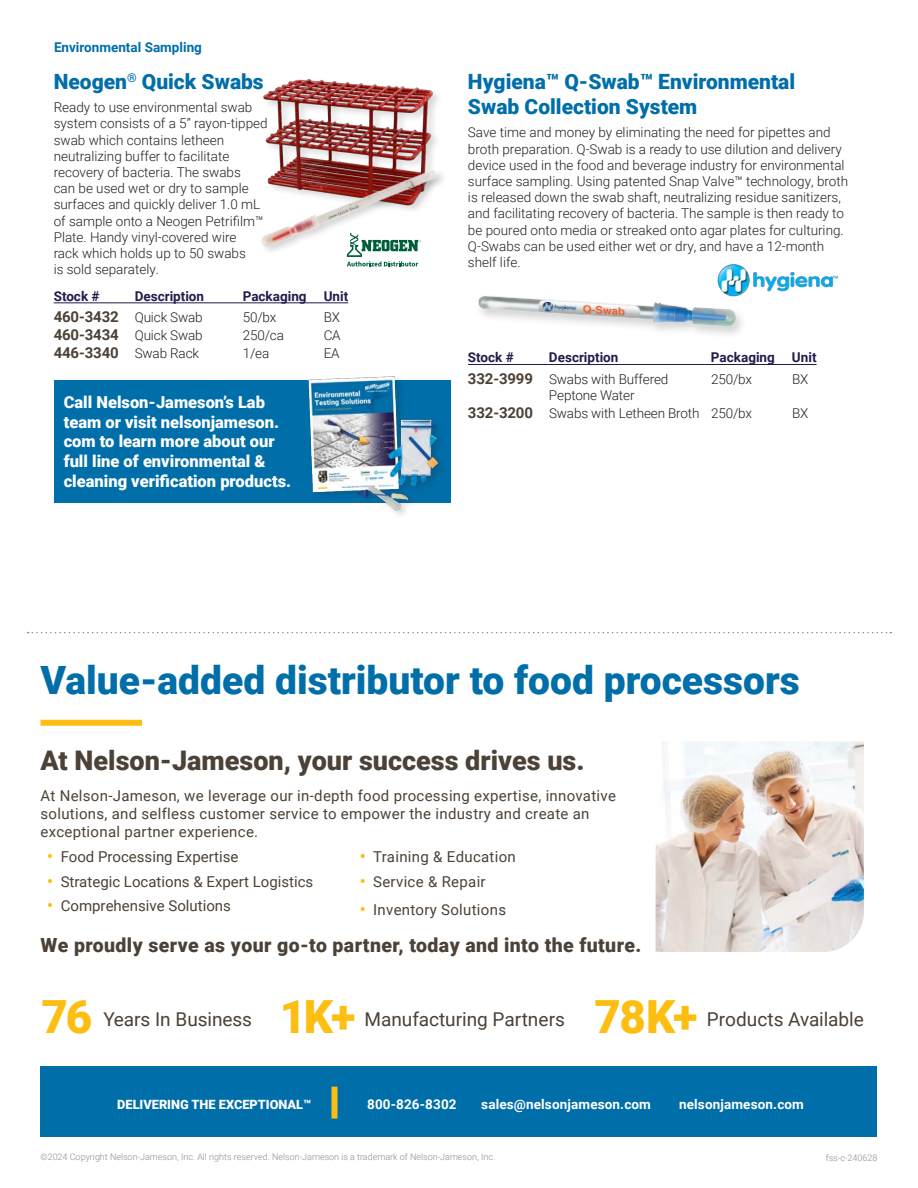
<style>
.page{position:relative;width:918px;height:1188px;background:#fff}
.page>*{position:absolute;margin:0;border:0;box-sizing:border-box;transform-origin:0 0}
.t1{font:900 45.75px "Roboto";letter-spacing:-.04em;color:#fdbe12}
.t2{font:900 39px "Roboto";color:#006ea9}
.t3{font:900 27px "Roboto";color:#4c4136}
.t4{font:900 21px/25.2px "Roboto";color:#006ea9}
.t5{font:900 19.5px "Roboto";letter-spacing:.02em;color:#4c4136}
.t6{font:19.05px "Roboto";letter-spacing:-.005em;color:#4c4136}
.Product_Heading{font:900 16.5px/19.8px "Roboto";color:#fff}
.t7{font:15px/18px "Roboto";letter-spacing:.02em;color:#4c4136}
.t8{font:15px "Roboto";color:#4c4136}
.Chart{font:700 15px "Roboto";letter-spacing:-.01em;color:#4c4136}
.Body{font:300 13.5px/16.2px "Roboto";color:#231f20}
.Chart-2{font:300 13.5px "Roboto";letter-spacing:-.01em;color:#231f20}
.Chart_Heading{font:700 13.5px "Roboto";color:#221c4c}
.t9{font:700 13.5px "Roboto";letter-spacing:.01em;color:#fff}
.Body-2{font:700 13.5px "Roboto";color:#006ea9}
.t10{font:900 12.75px "Roboto";color:#fff}
.t11{font:300 9px "Roboto";color:#8a8c8f}
.s1{font-weight:700;font-size:15px;color:#4c4136}
.s2{font-weight:300;font-size:13.5px;color:#231f20}
.s3{font-weight:700;font-size:16.5px;color:#fdbe12}
</style>
<div class="page">
<div style="left:54px;top:380px;width:396px;height:122px;background:#006ea9"></div>
<div style="left:40px;top:720px;width:102px;height:6px;background:#fdbe12"></div>
<img style="left:656px;top:741px;width:208px;height:211px">
<div style="left:40px;top:1067px;width:838px;height:70px;background:#006ea9"></div>
<div style="left:332px;top:1087px;width:6px;height:32px;background:#fdbe12"></div>
<svg style="left:28px;top:632px;width:863px;height:1px"></svg>
<div style="left:306px;top:374px;width:142px;height:145px;background:#231f20;opacity:.2"></div>
<img style="left:303px;top:374px;width:142px;height:139px">
<img style="left:478px;top:296px;width:263px;height:38px">
<img style="left:708px;top:264px;width:131px;height:38px">
<hr style="left:468px;top:364px;width:349px;height:1px;background:#221c4c">
<img style="left:263px;top:79px;width:174px;height:67px">
<hr style="left:54px;top:303px;width:294px;height:1px;background:#221c4c">
<img style="left:261px;top:146px;width:182px;height:121px">
<p class="Body-2" style="left:54px;top:38px;width:149px">Environmental Sampling</p>
<h2 class="t4" style="left:54px;top:68px;width:212px">Neogen<sup>®</sup> Quick Swabs</h2>
<p class="Body" style="left:54px;top:99px;width:215px">Ready to use environmental swab system consists of a 5” rayon-tipped swab which contains letheen neutralizing buffer to facilitate recovery of bacteria. The swabs<br>can be used wet or dry to sample surfaces and quickly deliver 1.0 mL of sample onto a Neogen Petrifilm™<br>Plate. Handy vinyl-covered wire<br>rack which holds up to 50 swabs<br>is sold separately.</p>
<p class="Chart_Heading" style="left:54px;top:286px;width:47px">Stock #</p>
<p class="Chart_Heading" style="left:135px;top:286px;width:71px">Description</p>
<p class="Chart_Heading" style="left:243px;top:286px;width:65px">Packaging</p>
<p class="Chart_Heading" style="left:324px;top:286px;width:26px">Unit</p>
<p class="Chart-2" style="left:54px;top:308px;width:151px"><span class="s1">460-3432</span> Quick Swab</p>
<p class="Chart-2" style="left:243px;top:308px;width:35px">50/bx</p>
<p class="Chart-2" style="left:324px;top:308px;width:18px">BX</p>
<p class="Chart-2" style="left:54px;top:326px;width:151px"><span class="s1">460-3434</span> Quick Swab</p>
<p class="Chart-2" style="left:243px;top:326px;width:43px">250/ca</p>
<p class="Chart-2" style="left:324px;top:326px;width:19px">CA</p>
<p class="Chart" style="left:54px;top:342px;width:147px">446-3340 <span class="s2">Swab Rack</span></p>
<p class="Chart-2" style="left:243px;top:344px;width:28px">1/ea</p>
<p class="Chart-2" style="left:324px;top:344px;width:17px">EA</p>
<p class="Product_Heading" style="left:64px;top:391px;width:229px">Call Nelson-Jameson’s Lab team or visit nelsonjameson. com to learn more about our full line of environmental &amp; cleaning verification products.</p>
<h2 class="t4" style="left:468px;top:68px;width:329px">Hygiena™ Q-Swab™ Environmental<br>Swab Collection System</h2>
<p class="Body" style="left:468px;top:124px;width:382px">Save time and money by eliminating the need for pipettes and broth preparation. Q-Swab is a ready to use dilution and delivery device used in the food and beverage industry for environmental surface sampling. Using patented Snap Valve™ technology, broth is released down the swab shaft, neutralizing residue sanitizers, and facilitating recovery of bacteria. The sample is then ready to be poured onto media or streaked onto agar plates for culturing.<br>Q-Swabs can be used either wet or dry, and have a 12-month shelf life.</p>
<p class="Chart_Heading" style="left:468px;top:348px;width:47px">Stock #</p>
<p class="Chart_Heading" style="left:549px;top:348px;width:71px">Description</p>
<p class="Chart_Heading" style="left:711px;top:348px;width:65px">Packaging</p>
<p class="Chart_Heading" style="left:792px;top:348px;width:26px">Unit</p>
<p class="Chart-2" style="left:468px;top:370px;width:202px"><span class="s1">332-3999</span> Swabs with Buffered</p>
<p class="Chart-2" style="left:711px;top:370px;width:43px">250/bx</p>
<p class="Chart-2" style="left:792px;top:370px;width:18px">BX</p>
<p class="Chart-2" style="left:549px;top:386px;width:87px">Peptone Water</p>
<p class="Chart-2" style="left:468px;top:404px;width:286px"><span class="s1">332-3200</span> Swabs with Letheen Broth 250/bx</p>
<p class="Chart-2" style="left:792px;top:404px;width:18px">BX</p>
<h2 class="t2" style="left:40px;top:653px;width:761px">Value-added distributor to food processors</h2>
<h3 class="t3" style="left:40px;top:741px;width:546px">At Nelson-Jameson, your success drives us.</h3>
<p class="t7" style="left:40px;top:786px;width:577px">At Nelson-Jameson, we leverage our in-depth food processing expertise, innovative solutions, and selfless customer service to empower the industry and create an exceptional partner experience.</p>
<p class="t8" style="left:47px;top:846px;width:193px"><span class="s3">•</span> Food Processing Expertise</p>
<p class="t8" style="left:47px;top:871px;width:268px"><span class="s3">•</span> Strategic Locations &amp; Expert Logistics</p>
<p class="t8" style="left:47px;top:896px;width:185px"><span class="s3">•</span> Comprehensive Solutions</p>
<p class="t7" style="left:360px;top:847px;width:158px"><span class="s3">•</span> Training &amp; Education</p>
<p class="t7" style="left:360px;top:872px;width:127px"><span class="s3">•</span> Service &amp; Repair</p>
<p class="t7" style="left:360px;top:900px;width:148px"><span class="s3">•</span> Inventory Solutions</p>
<h3 class="t5" style="left:40px;top:931px;width:602px">We proudly serve as your go-to partner, today and into the future.</h3>
<h1 class="t1" style="left:42px;top:985px;width:52px">76</h1>
<h3 class="t6" style="left:104px;top:1006px;width:150px">Years In Business</h3>
<h1 class="t1" style="left:280px;top:985px;width:77px">1K+</h1>
<h3 class="t6" style="left:365px;top:1006px;width:202px">Manufacturing Partners</h3>
<h1 class="t1" style="left:594px;top:985px;width:105px">78K+</h1>
<h3 class="t6" style="left:707px;top:1006px;width:158px">Products Available</h3>
<p class="t10" style="left:117px;top:1096px;width:195px">DELIVERING THE EXCEPTIONAL™</p>
<p class="t9" style="left:367px;top:1095px;width:91px">800-826-8302</p>
<p class="t9" style="left:481px;top:1095px;width:171px">sales@nelsonjameson.com</p>
<p class="t9" style="left:679px;top:1095px;width:126px">nelsonjameson.com</p>
<p class="t11" style="left:40px;top:1150px;width:456px">©2024 Copyright Nelson-Jameson, Inc. All rights reserved. Nelson-Jameson is a trademark of Nelson-Jameson, Inc.</p>
<p class="t11" style="left:826px;top:1151px;width:53px">fss-c-240628</p>
</div>
